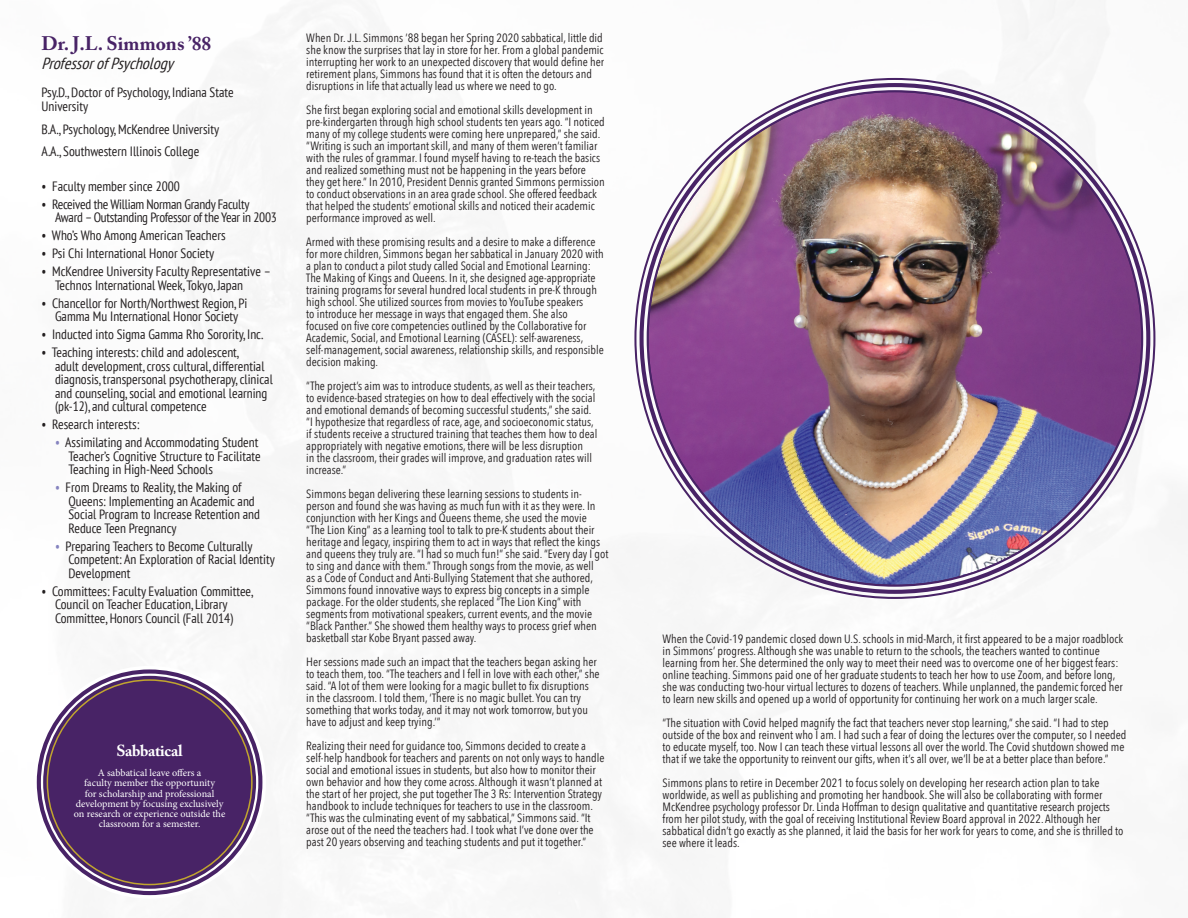
<style>
.page{position:relative;width:1188px;height:918px;background:#fff}
.page>*{position:absolute;margin:0;border:0;box-sizing:border-box;transform-origin:0 0}
.t1{font:700 19.5px "Adobe Caslon Pro";color:#482366}
.t2{font:italic condensed 16.2px "PT Sans";color:#231f20}
.t3{font:700 15.9px "Adobe Caslon Pro";letter-spacing:-.02em;color:#fff}
.t4{font:condensed 13.5px/13.5px "PT Sans";color:#231f20}
.t5{font:condensed 13.5px/13.5px "PT Sans";letter-spacing:-.02em;color:#231f20}
.t6{font:12px/12px "Avenir Next Condensed";color:#231f20}
.t7{font:10.2px/10.2px "Minion Pro";letter-spacing:-.005em;color:#fff;text-align:center}
.s1{color:#8583bf}
</style>
<div class="page">
<img style="left:175px;top:1px;width:1013px;height:838px">
<svg style="left:33px;top:666px;width:233px;height:233px"></svg>
<div style="left:43px;top:676px;width:213px;height:213px;background:#482366;border-radius:50%"></div>
<img style="left:649px;top:92px;width:492px;height:493px;border-radius:246px">
<p class="t1" style="left:42px;top:32px;width:171px">Dr. J.L. Simmons ’88</p>
<p class="t2" style="left:42px;top:53px;width:138px">ProfessorofPsychology</p>
<p class="t4" style="left:42px;top:85px;width:194px;line-height:14.2px">Psy.D., Doctor of Psychology, Indiana State<br>University</p>
<p class="t4" style="left:42px;top:122px;width:179px">B.A., Psychology, McKendree University</p>
<p class="t4" style="left:42px;top:145px;width:159px">A.A., Southwestern Illinois College</p>
<p class="t4" style="left:42px;top:179px;width:140px">• Faculty member since 2000</p>
<p class="t5" style="left:55px;top:197px;width:223px;text-indent:-14px">• Received the William Norman Grandy Faculty<br>Award – Outstanding Professor of the Year in 2003</p>
<p class="t4" style="left:42px;top:229px;width:186px">• Who’s Who Among American Teachers</p>
<p class="t4" style="left:42px;top:247px;width:174px">• Psi Chi International Honor Society</p>
<p class="t4" style="left:55px;top:265px;width:217px;text-indent:-14px">• McKendree University Faculty Representative –<br>Technos International Week, Tokyo, Japan</p>
<p class="t4" style="left:42px;top:296px;width:207px;text-align:center">• Chancellor for North/Northwest Region, Pi<br>Gamma Mu International Honor Society</p>
<p class="t4" style="left:42px;top:328px;width:223px">• Inducted into Sigma Gamma Rho Sorority, Inc.</p>
<p class="t4" style="left:55px;top:346px;width:219px;text-indent:-14px">• Teaching interests: child and adolescent,<br>adult development, cross cultural, differential diagnosis, transpersonal psychotherapy, clinical and counseling, social and emotional learning (pk-12), and cultural competence</p>
<p class="t4" style="left:42px;top:418px;width:99px">• Research interests:</p>
<p class="t4" style="left:69px;top:436px;width:194px;text-indent:-14px"><span class="s1">•</span> Assimilating and Accommodating Student<br>Teacher’s Cognitive Structure to Facilitate<br>Teaching in High-Need Schools</p>
<p class="t4" style="left:69px;top:481px;width:193px;text-indent:-14px"><span class="s1">•</span> From Dreams to Reality, the Making of Queens: Implementing an Academic and Social Program to Increase Retention and Reduce Teen Pregnancy</p>
<p class="t4" style="left:69px;top:539px;width:208px;text-indent:-14px"><span class="s1">•</span> Preparing Teachers to Become Culturally<br>Competent: An Exploration of Racial Identity<br>Development</p>
<p class="t4" style="left:55px;top:584px;width:200px;text-indent:-14px">• Committees: Faculty Evaluation Committee,<br>Council on Teacher Education, Library<br>Committee, Honors Council (Fall 2014)</p>
<p class="t3" style="left:116px;top:741px;width:68px">Sabbatical</p>
<p class="t7" style="left:98px;top:768px;width:105px">A sabbatical leave offers a</p>
<p class="t7" style="left:74px;top:778px;width:153px">faculty member the opportunity<br>for scholarship and professional development by focusing exclusively on research or experience outside the classroom for a semester.</p>
<p class="t6" style="left:306px;top:31px;width:299px">When Dr. J.L. Simmons ’88 began her Spring 2020 sabbatical, little did she know the surprises that lay in store for her. From a global pandemic interrupting her work to an unexpected discovery that would define her retirement plans, Simmons has found that it is often the detours and disruptions in life that actually lead us where we need to go.</p>
<p class="t6" style="left:306px;top:103px;width:300px">She first began exploring social and emotional skills development in pre-kindergarten through high school students ten years ago. “I noticed many of my college students were coming here unprepared,” she said. “Writing is such an important skill, and many of them weren’t familiar with the rules of grammar. I found myself having to re-teach the basics and realized something must not be happening in the years before they get here.” In 2010, President Dennis granted Simmons permission to conduct observations in an area grade school. She offered feedback that helped the students’ emotional skills and noticed their academic performance improved as well.</p>
<p class="t6" style="left:306px;top:235px;width:299px">Armed with these promising results and a desire to make a difference for more children, Simmons began her sabbatical in January 2020 with a plan to conduct a pilot study called Social and Emotional Learning:<br>The Making of Kings and Queens. In it, she designed age-appropriate training programs for several hundred local students in pre-K through high school. She utilized sources from movies to YouTube speakers<br>to introduce her message in ways that engaged them. She also<br>focused on five core competencies outlined by the Collaborative for Academic, Social, and Emotional Learning (CASEL): self-awareness, self-management, social awareness, relationship skills, and responsible decision making.</p>
<p class="t6" style="left:306px;top:379px;width:293px">“The project’s aim was to introduce students, as well as their teachers, to evidence-based strategies on how to deal effectively with the social and emotional demands of becoming successful students,” she said. “I hypothesize that regardless of race, age, and socioeconomic status, if students receive a structured training that teaches them how to deal appropriately with negative emotions, there will be less disruption<br>in the classroom, their grades will improve, and graduation rates will increase.”</p>
<p class="t6" style="left:306px;top:487px;width:304px">Simmons began delivering these learning sessions to students in&shy;person and found she was having as much fun with it as they were. In conjunction with her Kings and Queens theme, she used the movie<br>“The Lion King” as a learning tool to talk to pre-K students about their heritage and legacy, inspiring them to act in ways that reflect the kings and queens they truly are. “I had so much fun!” she said. “Every day I got to sing and dance with them.” Through songs from the movie, as well<br>as a Code of Conduct and Anti-Bullying Statement that she authored, Simmons found innovative ways to express big concepts in a simple package. For the older students, she replaced “The Lion King” with segments from motivational speakers, current events, and the movie “Black Panther.” She showed them healthy ways to process grief when basketball star Kobe Bryant passed away.</p>
<p class="t6" style="left:306px;top:655px;width:295px">Her sessions made such an impact that the teachers began asking her to teach them, too. “The teachers and I fell in love with each other,” she said. “A lot of them were looking for a magic bullet to fix disruptions in the classroom. I told them, ‘There is no magic bullet. You can try something that works today, and it may not work tomorrow, but you have to adjust and keep trying.’”</p>
<p class="t6" style="left:306px;top:739px;width:300px">Realizing their need for guidance too, Simmons decided to create a self-help handbook for teachers and parents on not only ways to handle social and emotional issues in students, but also how to monitor their own behavior and how they come across. Although it wasn’t planned at the start of her project, she put together The 3 Rs: Intervention Strategy handbook to include techniques for teachers to use in the classroom. “This was the culminating event of my sabbatical,” Simmons said. “It arose out of the need the teachers had. I took what I’ve done over the past 20 years observing and teaching students and put it together.”</p>
<p class="t6" style="left:663px;top:632px;width:462px">When the Covid-19 pandemic closed down U.S. schools in mid-March, it first appeared to be a major roadblock in Simmons’ progress. Although she was unable to return to the schools, the teachers wanted to continue learning from her. She determined the only way to meet their need was to overcome one of her biggest fears: online teaching. Simmons paid one of her graduate students to teach her how to use Zoom, and before long, she was conducting two-hour virtual lectures to dozens of teachers. While unplanned, the pandemic forced her to learn new skills and opened up a world of opportunity for continuing her work on a much larger scale.</p>
<p class="t6" style="left:663px;top:716px;width:465px">“The situation with Covid helped magnify the fact that teachers never stop learning,” she said. “I had to step outside of the box and reinvent who I am. I had such a fear of doing the lectures over the computer, so I needed to educate myself, too. Now I can teach these virtual lessons all over the world. The Covid shutdown showed me that if we take the opportunity to reinvent our gifts, when it’s all over, we’ll be at a better place than before.”</p>
<p class="t6" style="left:663px;top:776px;width:462px">Simmons plans to retire in December 2021 to focus solely on developing her research action plan to take worldwide, as well as publishing and promoting her handbook. She will also be collaborating with former McKendree psychology professor Dr. Linda Hoffman to design qualitative and quantitative research projects from her pilot study, with the goal of receiving Institutional Review Board approval in 2022. Although her sabbatical didn’t go exactly as she planned, it laid the basis for her work for years to come, and she is thrilled to see where it leads.</p>
</div>
